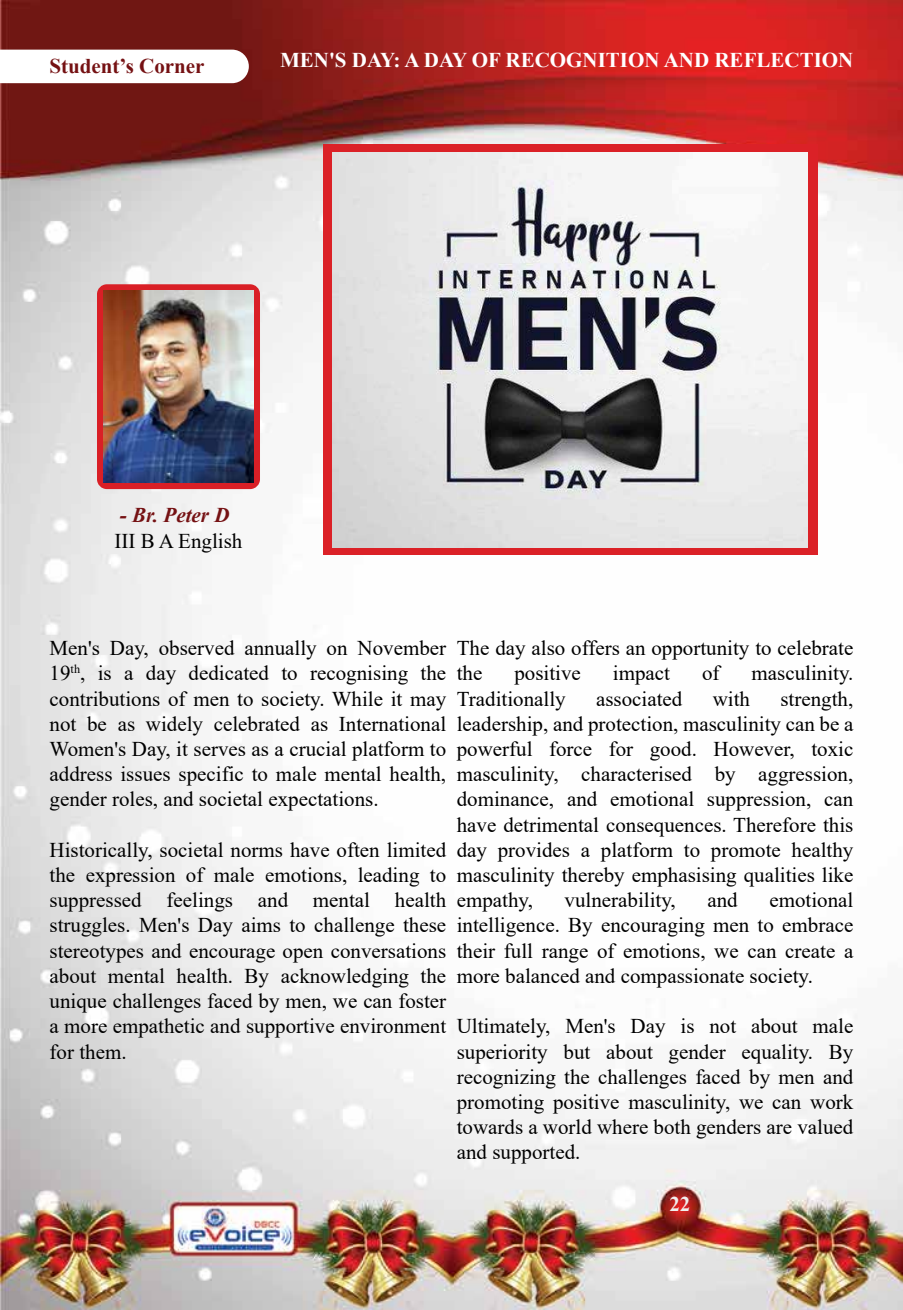
<style>
.page{position:relative;width:903px;height:1310px;background:#fff}
.page>*{position:absolute;margin:0;border:0;box-sizing:border-box;transform-origin:0 0}
.t1{font:21px/25.2px "Times New Roman";color:#000;text-align:justify}
.t2{font:700 21px "Times New Roman";color:#fff}
.t3{font:700 21px "Times New Roman";color:#751113}
.t4{font:italic 700 21px "Times New Roman";color:#751113}
.t5{font:700 21px "Times New Roman";color:#f1efee}
</style>
<div class="page">
<img style="left:0;top:0;width:903px;height:1310px">
<svg style="left:0;top:50px;width:249px;height:33px"></svg>
<svg style="left:97px;top:284px;width:163px;height:205px;background:#cd2d33"></svg>
<img style="left:104px;top:291px;width:149px;height:191px">
<div style="left:323px;top:144px;width:495px;height:411px;background:#db2127"></div>
<img style="left:333px;top:153px;width:475px;height:394px">
<p class="t3" style="left:50px;top:51px;width:156px">Student’s Corner</p>
<p class="t2" style="left:280px;top:45px;width:575px">MEN'S DAY: A DAY OF RECOGNITION AND REFLECTION</p>
<p class="t4" style="left:120px;top:501px;width:111px">- Br. Peter D</p>
<p class="t1" style="left:115px;top:527px;width:129px">III B A English</p>
<p class="t1" style="left:50px;top:635px;width:398px">Men's Day, observed annually on November 19<sup>th</sup>, is a day dedicated to recognising the contributions of men to society. While it may not be as widely celebrated as International Women's Day, it serves as a crucial platform to address issues specific to male mental health, gender roles, and societal expectations.</p>
<p class="t1" style="left:50px;top:836px;width:398px">Historically, societal norms have often limited the expression of male emotions, leading to suppressed feelings and mental health struggles. Men's Day aims to challenge these stereotypes and encourage open conversations about mental health. By acknowledging the unique challenges faced by men, we can foster a more empathetic and supportive environment for them.</p>
<p class="t1" style="left:457px;top:635px;width:398px">The day also offers an opportunity to celebrate the</p>
<p class="t1" style="left:514px;top:660px;width:68px">positive</p>
<p class="t1" style="left:613px;top:660px;width:59px">impact</p>
<p class="t1" style="left:702px;top:660px;width:19px">of</p>
<p class="t1" style="left:751px;top:660px;width:103px">masculinity.</p>
<p class="t1" style="left:457px;top:685px;width:110px">Traditionally</p>
<p class="t1" style="left:596px;top:685px;width:88px">associated</p>
<p class="t1" style="left:713px;top:685px;width:39px">with</p>
<p class="t1" style="left:457px;top:685px;width:398px;text-indent:324px">strength, leadership, and protection, masculinity can be a powerful force for good. However, toxic masculinity, characterised by aggression, dominance, and emotional suppression, can have detrimental consequences. Therefore this day provides a platform to promote healthy masculinity thereby emphasising qualities like empathy,</p>
<p class="t1" style="left:457px;top:887px;width:398px;text-indent:313px">emotional intelligence. By encouraging men to embrace their full range of emotions, we can create a more balanced and compassionate society.</p>
<p class="t1" style="left:457px;top:1013px;width:398px">Ultimately, Men's Day is not about male superiority but about gender equality. By recognizing the challenges faced by men and promoting positive masculinity, we can work towards a world where both genders are valued and supported.</p>
<p class="t1" style="left:565px;top:887px;width:113px">vulnerability,</p>
<p class="t1" style="left:707px;top:887px;width:32px">and</p>
<p class="t5" style="left:669px;top:1188px;width:22px">22</p>
</div>
